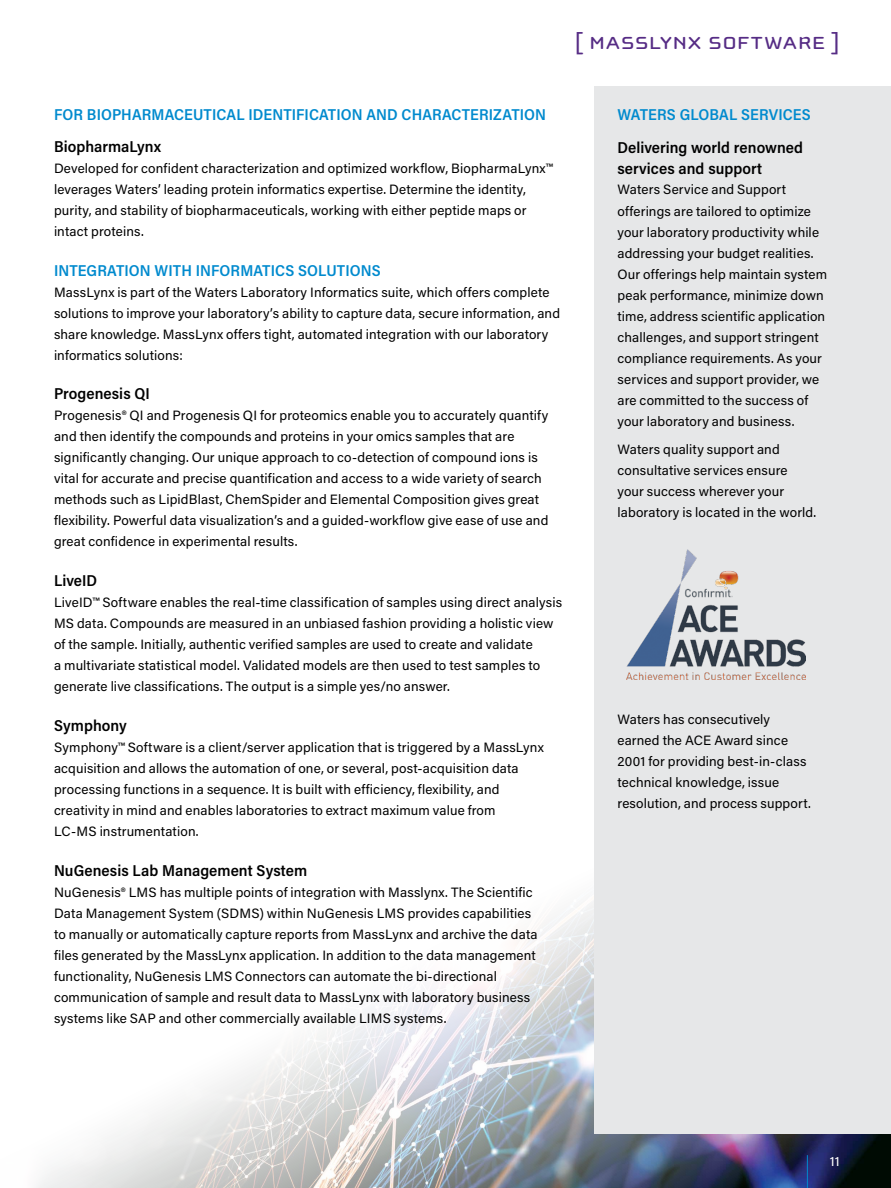
<style>
.page{position:relative;width:891px;height:1188px;background:#fff}
.page>*{position:absolute;margin:0;border:0;box-sizing:border-box;transform-origin:0 0}
.t1{font:25.5px "Cholla Unicase";letter-spacing:.025em;color:#562c85;scale:1.1 1}
.t2{font:600 15.75px "Acumin Pro Semi Cond";letter-spacing:.005em;color:#008ace}
.t3{font:600 15.75px/21px "Acumin Pro Semi Cond";letter-spacing:.005em;color:#000}
.t4{font:13.5px/21px "Acumin Pro";letter-spacing:.01em;color:#000}
.t5{font:13.5px "Acumin Pro";color:#fff}
</style>
<div class="page">
<img style="left:37px;top:901px;width:854px;height:287px">
<hr style="left:807px;top:1155px;width:1px;height:33px;background:#008ace">
<div style="left:594px;top:86px;width:297px;height:1048px;background:#e6e7e8"></div>
<img style="left:627px;top:549px;width:178px;height:130px">
<h1 class="t1" style="left:574px;top:30px;width:243px">[ MASSLYNX SOFTWARE ]</h1>
<p class="t2" style="left:54px;top:103px;width:494px">FOR BIOPHARMACEUTICAL IDENTIFICATION AND CHARACTERIZATION</p>
<p class="t3" style="left:54px;top:135px;width:108px">BiopharmaLynx</p>
<p class="t4" style="left:54px;top:157px;width:500px">Developed for confident characterization and optimized workflow, BiopharmaLynx™ leverages Waters’ leading protein informatics expertise. Determine the identity, purity, and stability of biopharmaceuticals, working with either peptide maps or intact proteins.</p>
<p class="t2" style="left:54px;top:259px;width:328px">INTEGRATION WITH INFORMATICS SOLUTIONS</p>
<p class="t4" style="left:54px;top:281px;width:508px">MassLynx is part of the Waters Laboratory Informatics suite, which offers complete solutions to improve your laboratory’s ability to capture data, secure information, and share knowledge. MassLynx offers tight, automated integration with our laboratory informatics solutions:</p>
<p class="t3" style="left:54px;top:383px;width:97px">Progenesis QI</p>
<p class="t4" style="left:54px;top:405px;width:496px">Progenesis® QI and Progenesis QI for proteomics enable you to accurately quantify and then identify the compounds and proteins in your omics samples that are significantly changing. Our unique approach to co-detection of compound ions is vital for accurate and precise quantification and access to a wide variety of search methods such as LipidBlast, ChemSpider and Elemental Composition gives great flexibility. Powerful data visualization’s and a guided-workflow give ease of use and great confidence in experimental results.</p>
<p class="t3" style="left:54px;top:569px;width:45px">LiveID</p>
<p class="t4" style="left:54px;top:591px;width:510px">LiveID™ Software enables the real-time classification of samples using direct analysis MS data. Compounds are measured in an unbiased fashion providing a holistic view of the sample. Initially, authentic verified samples are used to create and validate<br>a multivariate statistical model. Validated models are then used to test samples to generate live classifications. The output is a simple yes/no answer.</p>
<p class="t3" style="left:54px;top:714px;width:74px">Symphony</p>
<p class="t4" style="left:54px;top:736px;width:491px">Symphony™ Software is a client/server application that is triggered by a MassLynx acquisition and allows the automation of one, or several, post-acquisition data processing functions in a sequence. It is built with efficiency, flexibility, and creativity in mind and enables laboratories to extract maximum value from<br>LC-MS instrumentation.</p>
<p class="t3" style="left:54px;top:859px;width:255px">NuGenesis Lab Management System</p>
<p class="t4" style="left:54px;top:881px;width:485px">NuGenesis® LMS has multiple points of integration with Masslynx. The Scientific Data Management System (SDMS) within NuGenesis LMS provides capabilities to manually or automatically capture reports from MassLynx and archive the data files generated by the MassLynx application. In addition to the data management functionality, NuGenesis LMS Connectors can automate the bi-directional communication of sample and result data to MassLynx with laboratory business systems like SAP and other commercially available LIMS systems.</p>
<p class="t2" style="left:617px;top:104px;width:195px">WATERS GLOBAL SERVICES</p>
<p class="t3" style="left:617px;top:136px;width:187px">Delivering world renowned services and support</p>
<p class="t4" style="left:617px;top:179px;width:211px">Waters Service and Support offerings are tailored to optimize your laboratory productivity while addressing your budget realities.<br>Our offerings help maintain system peak performance, minimize down time, address scientific application challenges, and support stringent compliance requirements. As your services and support provider, we are committed to the success of your laboratory and business.</p>
<p class="t4" style="left:617px;top:438px;width:200px">Waters quality support and consultative services ensure your success wherever your laboratory is located in the world.</p>
<p class="t4" style="left:617px;top:708px;width:195px">Waters has consecutively earned the ACE Award since<br>2001 for providing best-in-class technical knowledge, issue resolution, and process support.</p>
<p class="t5" style="left:830px;top:1151px;width:11px">11</p>
</div>
